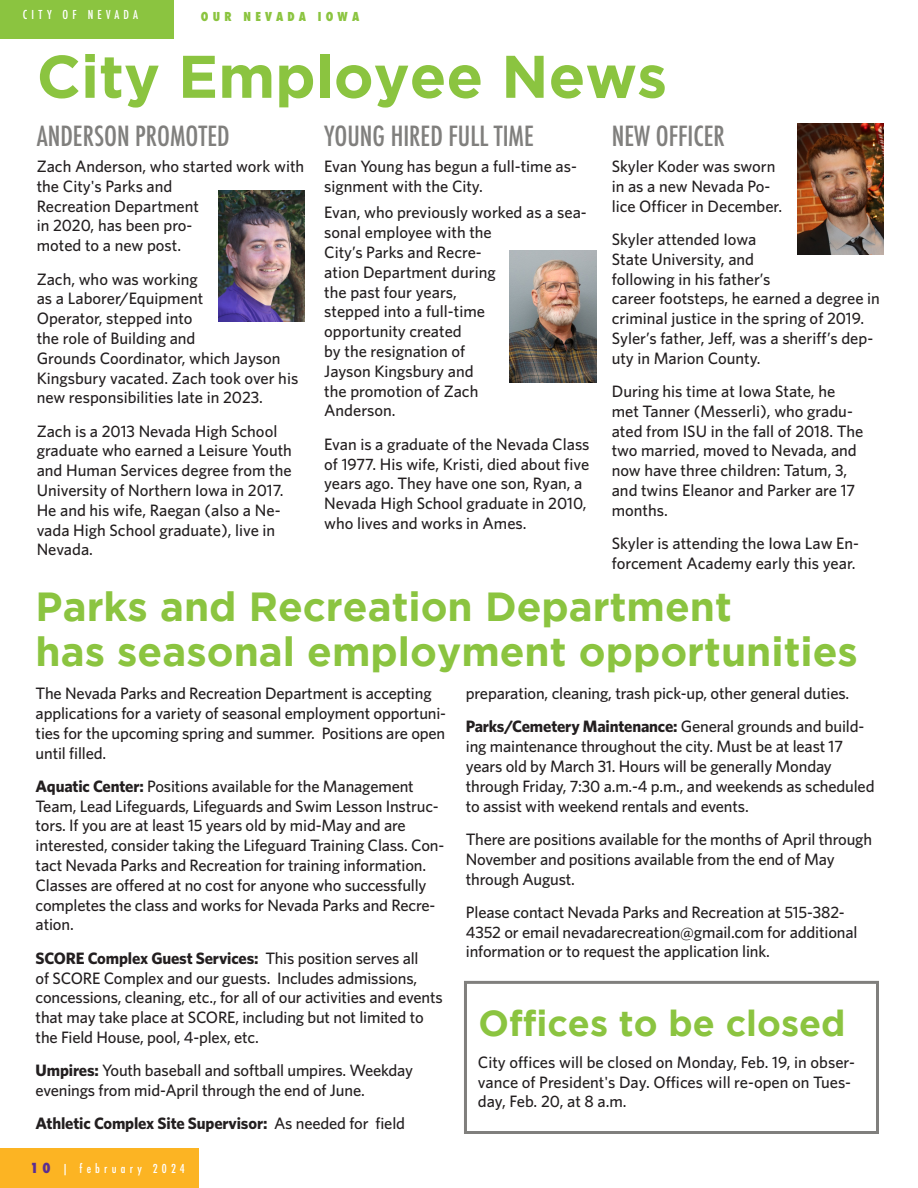
<style>
.page{position:relative;width:918px;height:1188px;background:#fff}
.page>*{position:absolute;margin:0;border:0;box-sizing:border-box;transform-origin:0 0}
.Headline{font:700 60px "Gotham";color:#8bc440}
.Headline-2{font:700 40.5px "Gotham";color:#8bc440}
.Headline-3{font:700 36px "Gotham";color:#8bc440}
.Subhead{font:500 condensed 27px "Futura";color:#807f7d}
.Subhead-2{font:500 16.5px/19.8px "Whitney";letter-spacing:-.01em;color:#231f20}
.t1{font:700 16.5px "Whitney";letter-spacing:-.01em;color:#231f20}
.t2{font:500 condensed 12px "Futura";letter-spacing:.35em;color:#fff}
.t3{font:800 condensed 12px "Futura";letter-spacing:.35em;color:#8bc440}
.s1{font-weight:700}
.s2{font-weight:500}
.s3{font-weight:800;font-size:13.5px;color:#5b2e91}
</style>
<div class="page">
<div style="left:0;top:1148px;width:199px;height:40px;background:#fcb423"></div>
<div style="left:0;top:0;width:174px;height:38px;background:#8bc440"></div>
<img style="left:218px;top:190px;width:87px;height:132px">
<img style="left:510px;top:251px;width:86px;height:131px">
<img style="left:797px;top:123px;width:86px;height:132px">
<div style="left:464px;top:981px;width:415px;height:153px;border:3px solid #807f7d"></div>
<p class="t2" style="left:23px;top:7px;width:117px">CITY OF NEVADA</p>
<p class="t3" style="left:201px;top:9px;width:160px">OUR NEVADA IOWA</p>
<p class="Headline" style="left:37px;top:42px;width:632px">City Employee News</p>
<p class="Subhead" style="left:37px;top:118px;width:195px">ANDERSON PROMOTED</p>
<p class="Subhead-2" style="left:37px;top:156px;width:269px">Zach Anderson, who started work with the City's Parks and<br>Recreation Department<br>in 2020, has been pro-<br>moted to a new post.</p>
<p class="Subhead-2" style="left:37px;top:268px;width:263px">Zach, who was working<br>as a Laborer/Equipment<br>Operator, stepped into<br>the role of Building and<br>Grounds Coordinator, which Jayson<br>Kingsbury vacated. Zach took over his new responsibilities late in 2023.</p>
<p class="Subhead-2" style="left:37px;top:421px;width:257px">Zach is a 2013 Nevada High School graduate who earned a Leisure Youth and Human Services degree from the<br>University of Northern Iowa in 2017.<br>He and his wife, Raegan (also a Ne&shy;vada High School graduate), live in<br>Nevada.</p>
<p class="Subhead" style="left:612px;top:118px;width:115px">NEW OFFICER</p>
<p class="Subhead-2" style="left:612px;top:156px;width:172px">Skyler Koder was sworn in as a new Nevada Po&shy;lice Officer in December.</p>
<p class="Subhead-2" style="left:612px;top:229px;width:270px">Skyler attended Iowa<br>State University, and<br>following in his father’s<br>career footsteps, he earned a degree in criminal justice in the spring of 2019.<br>Syler’s father, Jeff, was a sheriff’s dep&shy;uty in Marion County.</p>
<p class="Subhead-2" style="left:612px;top:381px;width:253px">During his time at Iowa State, he met Tanner (Messerli), who gradu&shy;ated from ISU in the fall of 2018. The two married, moved to Nevada, and now have three children: Tatum, 3, and twins Eleanor and Parker are 17 months.</p>
<p class="Subhead-2" style="left:612px;top:533px;width:249px">Skyler is attending the Iowa Law En&shy;forcement Academy early this year.</p>
<p class="Headline-2" style="left:36px;top:583px;width:698px">Parks and Recreation Department</p>
<p class="Headline-2" style="left:36px;top:628px;width:824px">has seasonal employment opportunities</p>
<p class="Subhead-2" style="left:36px;top:683px;width:412px">The Nevada Parks and Recreation Department is accepting applications for a variety of seasonal employment opportuni&shy;ties for the upcoming spring and summer. Positions are open until filled.</p>
<p class="Subhead-2" style="left:36px;top:776px;width:410px"><span class="s1">Aquatic Center:</span> Positions available for the Management Team, Lead Lifeguards, Lifeguards and Swim Lesson Instruc&shy;tors. If you are at least 15 years old by mid-May and are interested, consider taking the Lifeguard Training Class. Con&shy;tact Nevada Parks and Recreation for training information.<br>Classes are offered at no cost for anyone who successfully completes the class and works for Nevada Parks and Recre&shy;ation.</p>
<p class="Subhead-2" style="left:36px;top:948px;width:409px"><span class="s1">SCORE Complex Guest Services:</span> This position serves all<br>of SCORE Complex and our guests. Includes admissions, concessions, cleaning, etc., for all of our activities and events that may take place at SCORE, including but not limited to the Field House, pool, 4-plex, etc.</p>
<p class="Subhead-2" style="left:36px;top:1060px;width:379px"><span class="s1">Umpires:</span> Youth baseball and softball umpires. Weekday evenings from mid-April through the end of June.</p>
<p class="t1" style="left:36px;top:1114px;width:371px">Athletic Complex Site Supervisor: <span class="s2">As needed for field</span></p>
<p class="Subhead" style="left:324px;top:118px;width:211px">YOUNG HIRED FULL TIME</p>
<p class="Subhead-2" style="left:324px;top:156px;width:254px">Evan Young has begun a full-time as&shy;signment with the City.</p>
<p class="Subhead-2" style="left:324px;top:202px;width:264px">Evan, who previously worked as a sea&shy;sonal employee with the<br>City’s Parks and Recre-<br>ation Department during<br>the past four years,<br>stepped into a full-time<br>opportunity created<br>by the resignation of<br>Jayson Kingsbury and<br>the promotion of Zach<br>Anderson.</p>
<p class="Subhead-2" style="left:324px;top:434px;width:267px">Evan is a graduate of the Nevada Class of 1977. His wife, Kristi, died about five years ago. They have one son, Ryan, a Nevada High School graduate in 2010, who lives and works in Ames.</p>
<p class="Subhead-2" style="left:466px;top:683px;width:385px">preparation, cleaning, trash pick-up, other general duties.</p>
<p class="Subhead-2" style="left:466px;top:716px;width:410px"><span class="s1">Parks/Cemetery Maintenance:</span> General grounds and build&shy;ing maintenance throughout the city. Must be at least 17 years old by March 31. Hours will be generally Monday through Friday, 7:30 a.m.-4 p.m., and weekends as scheduled to assist with weekend rentals and events.</p>
<p class="Subhead-2" style="left:466px;top:829px;width:408px">There are positions available for the months of April through<br>November and positions available from the end of May through August.</p>
<p class="Subhead-2" style="left:466px;top:902px;width:393px">Please contact Nevada Parks and Recreation at 515-382-<br>4352 or email nevadarecreation@gmail.com for additional information or to request the application link.</p>
<p class="Headline-3" style="left:478px;top:1003px;width:369px">Offices to be closed</p>
<p class="Subhead-2" style="left:478px;top:1052px;width:379px">City offices will be closed on Monday, Feb. 19, in obser&shy;vance of President's Day. Offices will re-open on Tues&shy;day, Feb. 20, at 8 a.m.</p>
<p class="t2" style="left:30px;top:1161px;width:156px"><span class="s3">10</span> | february 2024</p>
</div>
